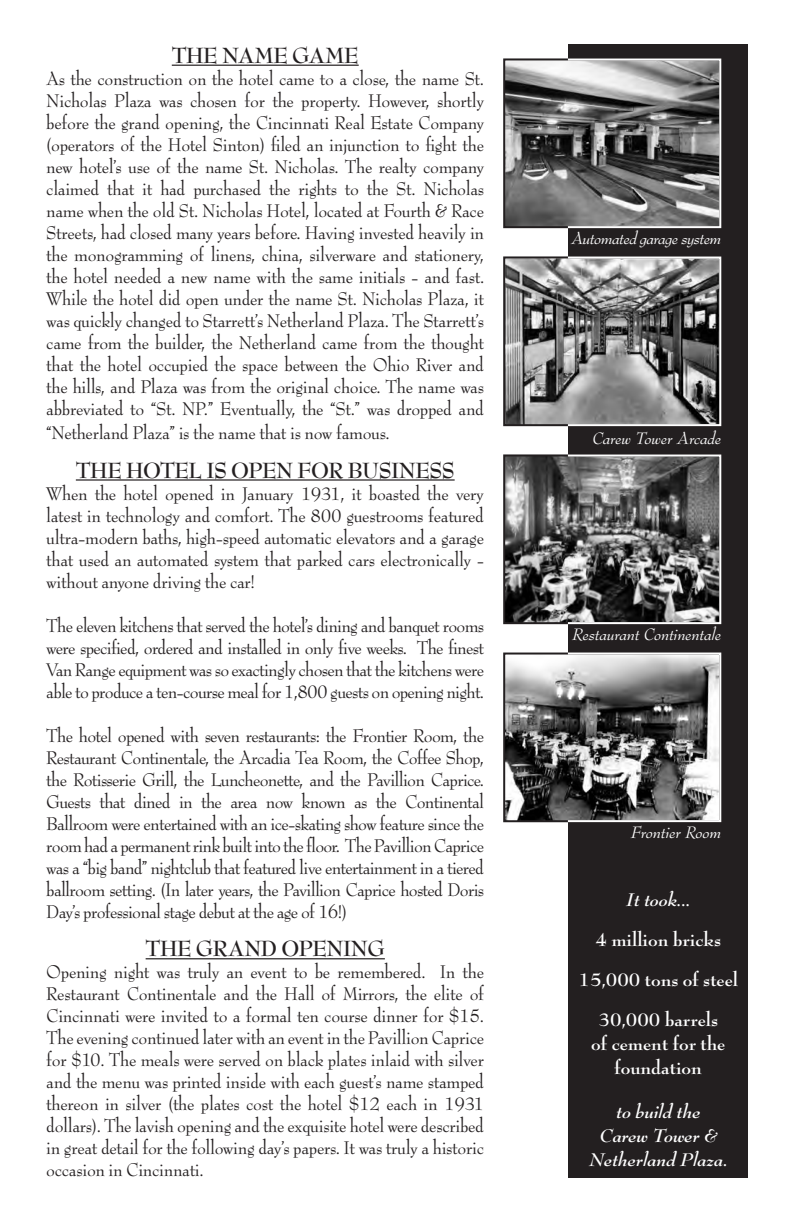
<style>
.page{position:relative;width:792px;height:1224px;background:#fff}
.page>*{position:absolute;margin:0;border:0;box-sizing:border-box;transform-origin:0 0}
.t1{font:700 24px "Bernhard Modern Std";letter-spacing:-.02em;color:#231f20;scale:.96 1}
.t2{font:20px/22px "Bernhard Modern Std";letter-spacing:-.02em;color:#231f20;text-align:justify;scale:.96 1}
.t3{font:700 20px/24px "Bernhard Modern Std";color:#fff;text-align:center}
.t4{font:italic 700 20px/24px "Bernhard Modern Std";color:#fff;text-align:center}
.t5{font:italic 18px "Bernhard Modern Std";color:#fff}
.t6{font:italic 18px "Bernhard Modern Std";letter-spacing:-.02em;color:#fff}
</style>
<div class="page">
<hr style="left:172px;top:65px;width:187px;height:1px;background:#231f20">
<hr style="left:76px;top:479px;width:379px;height:2px;background:#231f20">
<hr style="left:146px;top:958px;width:239px;height:1px;background:#231f20">
<div style="left:568px;top:44px;width:180px;height:1134px;background:#231f20"></div>
<img style="left:506px;top:61px;width:212px;height:164px">
<div style="left:503px;top:58px;width:218px;height:170px;border:2px solid #231f20"></div>
<img style="left:506px;top:259px;width:212px;height:164px">
<div style="left:503px;top:256px;width:218px;height:170px;border:2px solid #231f20"></div>
<img style="left:506px;top:457px;width:212px;height:164px">
<div style="left:503px;top:454px;width:218px;height:170px;border:2px solid #231f20"></div>
<img style="left:506px;top:656px;width:212px;height:163px">
<div style="left:503px;top:653px;width:218px;height:169px;border:2px solid #231f20"></div>
<div style="left:567px;top:59px;width:154px;height:169px;border:2px solid #fff"></div>
<div style="left:567px;top:257px;width:154px;height:169px;border:2px solid #fff"></div>
<div style="left:567px;top:455px;width:154px;height:169px;border:2px solid #fff"></div>
<div style="left:567px;top:653px;width:154px;height:169px;border:2px solid #fff"></div>
<p class="t1" style="left:172px;top:43px;width:196px">THE NAME GAME</p>
<p class="t2" style="left:46px;top:68px;width:458px">As the construction on the hotel came to a close, the name St.<br>Nicholas Plaza was chosen for the property. However, shortly before the grand opening, the Cincinnati Real Estate Company (operators of the Hotel Sinton) filed an injunction to fight the new hotel’s use of the name St. Nicholas. The realty company claimed that it had purchased the rights to the St. Nicholas name when the old St. Nicholas Hotel, located at Fourth &amp; Race Streets, had closed many years before. Having invested heavily in the monogramming of linens, china, silverware and stationery, the hotel needed a new name with the same initials - and fast.<br>While the hotel did open under the name St. Nicholas Plaza, it was quickly changed to Starrett’s Netherland Plaza. The Starrett’s came from the builder, the Netherland came from the thought that the hotel occupied the space between the Ohio River and the hills, and Plaza was from the original choice. The name was abbreviated to “St. NP.” Eventually, the “St.” was dropped and</p>
<p class="t2" style="left:46px;top:422px;width:359px">“Netherland Plaza” is the name that is now famous.</p>
<p class="t1" style="left:76px;top:458px;width:396px">THE HOTEL IS OPEN FOR BUSINESS</p>
<p class="t2" style="left:46px;top:483px;width:458px">When the hotel opened in January 1931, it boasted the very latest in technology and comfort. The 800 guestrooms featured ultra-modern baths, high-speed automatic elevators and a garage that used an automated system that parked cars electronically - without anyone driving the car!</p>
<p class="t2" style="left:46px;top:615px;width:458px">The eleven kitchens that served the hotel’s dining and banquet rooms were specified, ordered and installed in only five weeks. The finest Van Range equipment was so exactingly chosen that the kitchens were able to produce a ten-course meal for 1,800 guests on opening night.</p>
<p class="t2" style="left:46px;top:725px;width:458px">The hotel opened with seven restaurants: the Frontier Room, the Restaurant Continentale, the Arcadia Tea Room, the Coffee Shop, the Rotisserie Grill, the Luncheonette, and the Pavillion Caprice.<br>Guests that dined in the area now known as the Continental Ballroom were entertained with an ice-skating show feature since the room had a permanent rink built into the floor. The Pavillion Caprice was a “big band” nightclub that featured live entertainment in a tiered ballroom setting. (In later years, the Pavillion Caprice hosted Doris Day’s professional stage debut at the age of 16!)</p>
<p class="t1" style="left:146px;top:936px;width:251px">THE GRAND OPENING</p>
<p class="t2" style="left:46px;top:961px;width:458px">Opening night was truly an event to be remembered. In the Restaurant Continentale and the Hall of Mirrors, the elite of Cincinnati were invited to a formal ten course dinner for $15.<br>The evening continued later with an event in the Pavillion Caprice for $10. The meals were served on black plates inlaid with silver and the menu was printed inside with each guest’s name stamped thereon in silver (the plates cost the hotel $12 each in 1931 dollars). The lavish opening and the exquisite hotel were described in great detail for the following day’s papers. It was truly a historic occasion in Cincinnati.</p>
<p class="t6" style="left:571px;top:229px;width:152px">Automated garage system</p>
<p class="t5" style="left:592px;top:429px;width:131px">Carew Tower Arcade</p>
<p class="t5" style="left:572px;top:625px;width:151px">Restaurant Continentale</p>
<p class="t5" style="left:631px;top:823px;width:92px">Frontier Room</p>
<p class="t4" style="left:626px;top:888px;width:66px">It took...</p>
<p class="t3" style="left:596px;top:928px;width:127px">4 million bricks</p>
<p class="t3" style="left:579px;top:968px;width:161px">15,000 tons of steel</p>
<p class="t3" style="left:591px;top:1008px;width:136px">30,000 barrels of cement for the foundation</p>
<p class="t4" style="left:616px;top:1100px;width:85px">to build the</p>
<p class="t4" style="left:589px;top:1124px;width:140px">Carew Tower &amp;<br>Netherland Plaza.</p>
</div>
